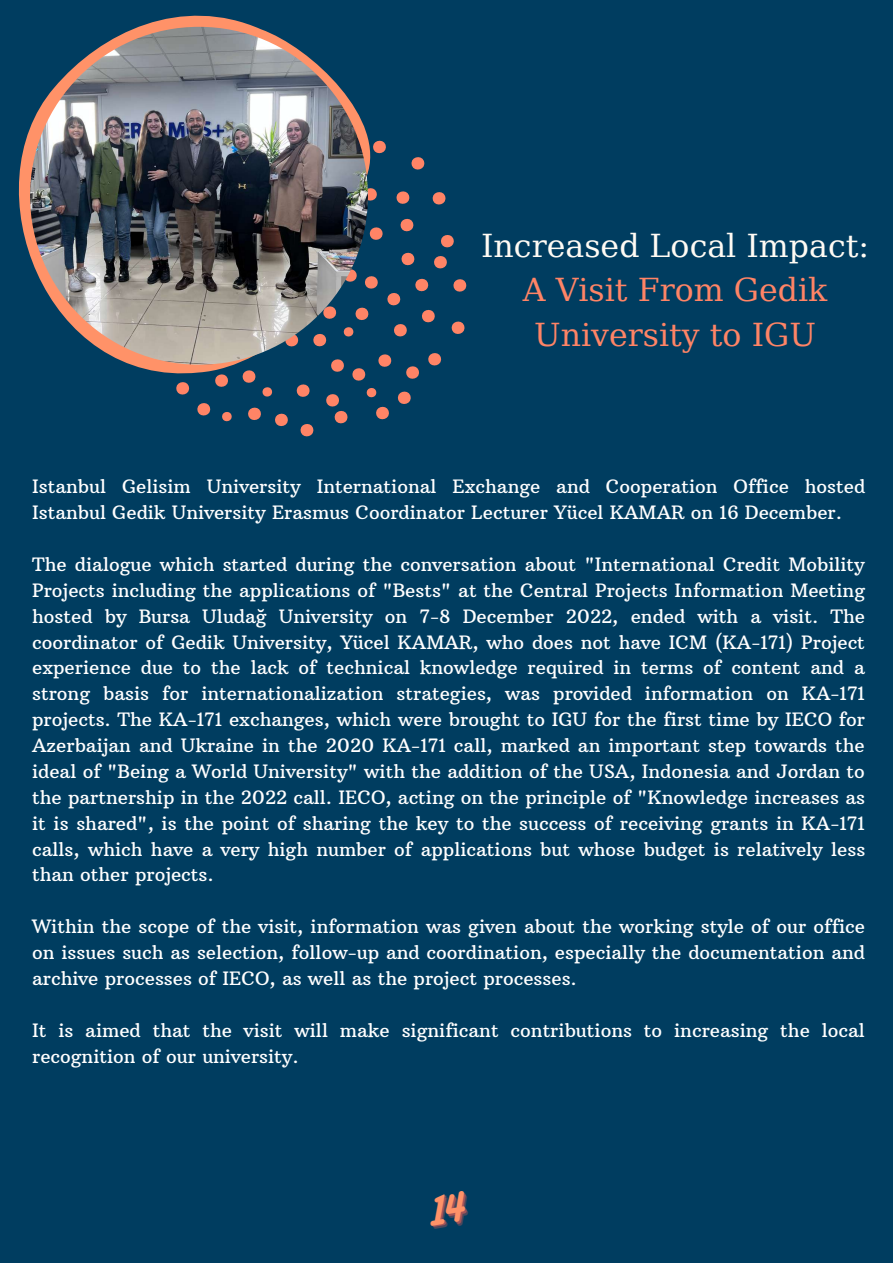
<style>
.page{position:relative;width:893px;height:1263px;background:#003d60}
.page>*{position:absolute;margin:0;border:0;box-sizing:border-box;transform-origin:0 0}
.t1{font:31.65px/44.2px "DejaVu Serif";color:#ff8466;text-align:center}
.t2{font:31.65px "DejaVu Serif";color:#fffbf4}
.t3{font:18.75px/25.9px "Arbutus Slab";color:#fff}
</style>
<div class="page">
<svg style="left:19px;top:16px;width:343px;height:353px"></svg>
<svg style="left:144px;top:121px;width:323px;height:316px"></svg>
<img style="left:30px;top:27px;width:338px;height:338px;border-radius:50%">
<h1 class="t2" style="left:481px;top:228px;width:389px">Increased Local Impact:</h1>
<h1 class="t1" style="left:523px;top:268px;width:306px">A Visit From Gedik<br>University to IGU</h1>
<p class="t3" style="left:32px;top:474px;width:834px">Istanbul Gelisim University International Exchange and Cooperation Office hosted<br>Istanbul Gedik University Erasmus Coordinator Lecturer Yücel KAMAR on 16 December.</p>
<p class="t3" style="left:32px;top:551px;width:834px;text-align:justify">The dialogue which started during the conversation about "International Credit Mobility Projects including the applications of "Bests" at the Central Projects Information Meeting hosted by Bursa Uludağ University on 7-8 December 2022, ended with a visit. The coordinator of Gedik University, Yücel KAMAR, who does not have ICM (KA-171) Project experience due to the lack of technical knowledge required in terms of content and a strong basis for internationalization strategies, was provided information on KA-171 projects. The KA-171 exchanges, which were brought to IGU for the first time by IECO for Azerbaijan and Ukraine in the 2020 KA-171 call, marked an important step towards the ideal of "Being a World University" with the addition of the USA, Indonesia and Jordan to the partnership in the 2022 call. IECO, acting on the principle of "Knowledge increases as it is shared", is the point of sharing the key to the success of receiving grants in KA-171 calls, which have a very high number of applications but whose budget is relatively less than other projects.</p>
<p class="t3" style="left:32px;top:913px;width:834px;text-align:justify">Within the scope of the visit, information was given about the working style of our office on issues such as selection, follow-up and coordination, especially the documentation and archive processes of IECO, as well as the project processes.</p>
<p class="t3" style="left:32px;top:1017px;width:834px">It is aimed that the visit will make significant contributions to increasing the local recognition of our university.</p>
</div>
